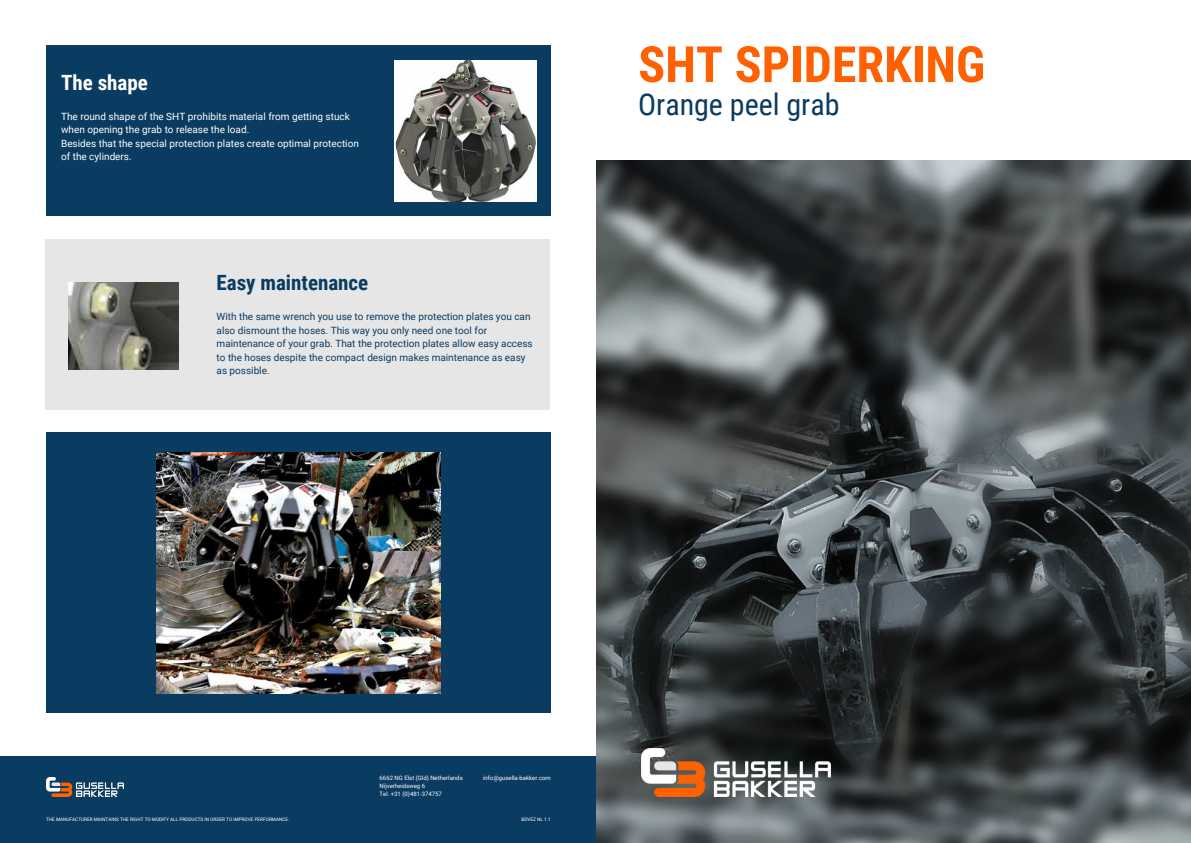
<style>
.page{position:relative;width:1191px;height:843px;background:#fff}
.page>*{position:absolute;margin:0;border:0;box-sizing:border-box;transform-origin:0 0}
.t1{font:700 50px "Roboto Condensed";color:#ff6100}
.t2{font:30px "Roboto Condensed";color:#0a3b61}
.t3{font:700 21px "Roboto Condensed";color:#0a3b61}
.t4{font:700 21px "Roboto Condensed";color:#fff}
.t5{font:10px/13.5px "Roboto";color:#0a3b61}
.t6{font:10px/13.5px "Roboto";color:#fff}
.t7{font:6px/8px "Roboto";color:#fff}
.t8{font:4.7px "Roboto";color:#fff}
</style>
<div class="page">
<img style="left:597px;top:160px;width:593px;height:682px">
<img style="left:641px;top:748px;width:189px;height:48px">
<div style="left:353px;top:45px;width:198px;height:171px;background:#0a3b61"></div>
<div style="left:46px;top:432px;width:505px;height:280px;background:#0a3b61"></div>
<img style="left:394px;top:60px;width:142px;height:142px">
<div style="left:0;top:756px;width:595px;height:86px;background:#0a3b61"></div>
<img style="left:46px;top:777px;width:77px;height:19px">
<div style="left:46px;top:45px;width:333px;height:171px;background:#0a3b61"></div>
<div style="left:45px;top:239px;width:172px;height:171px;background:#e6e6e6"></div>
<div style="left:201px;top:239px;width:349px;height:171px;background:#e6e6e6"></div>
<img style="left:68px;top:282px;width:110px;height:87px">
<img style="left:157px;top:452px;width:283px;height:241px">
<h3 class="t4" style="left:61px;top:70px;width:88px">The shape</h3>
<p class="t6" style="left:61px;top:110px;width:299px">The round shape of the SHT prohibits material from getting stuck when opening the grab to release the load.<br>Besides that the special protection plates create optimal protection of the cylinders.</p>
<h3 class="t3" style="left:216px;top:271px;width:153px">Easy maintenance</h3>
<p class="t5" style="left:216px;top:310px;width:318px">With the same wrench you use to remove the protection plates you can also dismount the hoses. This way you only need one tool for maintenance of your grab. That the protection plates allow easy access to the hoses despite the compact design makes maintenance as easy as possible.</p>
<h1 class="t1" style="left:638px;top:36px;width:348px">SHT SPIDERKING</h1>
<h2 class="t2" style="left:638px;top:87px;width:203px">Orange peel grab</h2>
<p class="t8" style="left:46px;top:816px;width:245px">THE MANUFACTURER MAINTAINS THE RIGHT TO MODIFY ALL PRODUCTS IN ORDER TO IMPROVE PERFORMANCE.</p>
<h4 class="t7" style="left:379px;top:773px;width:85px">6662 NG Elst (Gld) Netherlands<br>Nijverheidsweg 6<br>Tel. +31 (0)481-374757</h4>
<h4 class="t7" style="left:483px;top:773px;width:69px">info@gusella-bakker.com</h4>
<p class="t8" style="left:521px;top:816px;width:31px">BDVEZ NL 1.1</p>
</div>
